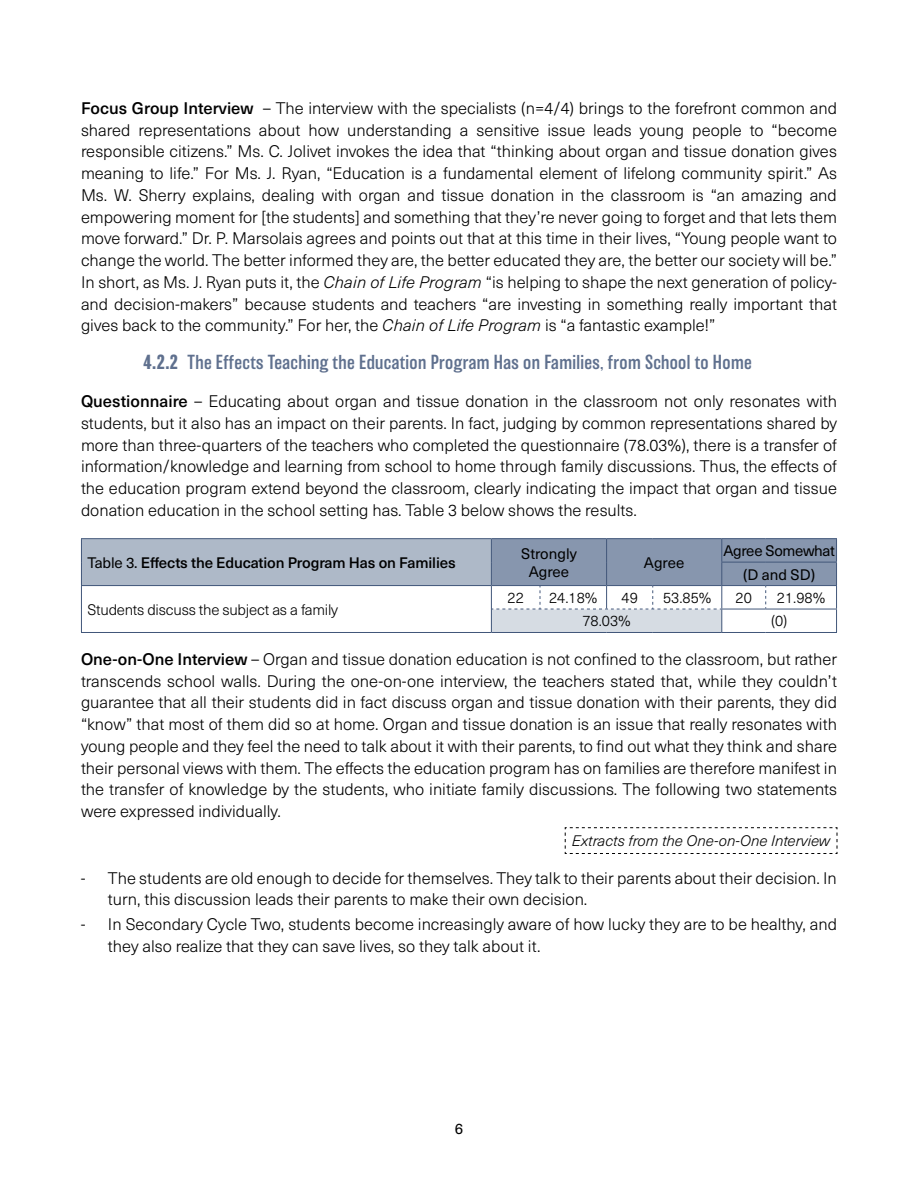
<style>
.page{position:relative;width:918px;height:1188px;background:#fff}
.page>*{position:absolute;margin:0;border:0;box-sizing:border-box;transform-origin:0 0}
.t1{font:300 18.75px "Balboa";letter-spacing:.02em;color:#5f708e}
.t2{font:300 16.5px/21.8px "Neue Haas Unica W1 G";color:#000;text-align:justify}
.t3{font:300 15px "Neue Haas Unica W1 G";letter-spacing:-.015em;color:#000}
.t4{font:500 15px "Neue Haas Unica W1 G";letter-spacing:-.01em;color:#000}
.t5{font:15px/18px "Neue Haas Unica W1 G";letter-spacing:-.005em;color:#000;text-align:center}
.t6{font:italic 300 15px "Neue Haas Unica W1 G";color:#000}
.s1{font-weight:500}
.s2{font-style:italic}
.s3{font-weight:700}
.s4{font-weight:400}
</style>
<div class="page">
<svg style="left:564px;top:827px;width:274px;height:27px"></svg>
<div style="left:81px;top:539px;width:410px;height:47px;background:#aeb9c8"></div>
<hr style="left:81px;top:538px;width:410px;height:1px;background:#42577a">
<hr style="left:491px;top:538px;width:49px;height:1px;background:#42577a">
<hr style="left:540px;top:538px;width:67px;height:1px;background:#42577a">
<hr style="left:607px;top:538px;width:46px;height:1px;background:#42577a">
<hr style="left:653px;top:538px;width:69px;height:1px;background:#42577a">
<hr style="left:722px;top:538px;width:44px;height:1px;background:#42577a">
<hr style="left:766px;top:538px;width:71px;height:1px;background:#42577a">
<hr style="left:81px;top:585px;width:410px;height:1px;background:#42577a">
<svg style="left:81px;top:539px;width:1px;height:93px"></svg>
<hr style="left:81px;top:632px;width:410px;height:1px;background:#42577a">
<hr style="left:491px;top:632px;width:49px;height:1px;background:#42577a">
<hr style="left:540px;top:632px;width:67px;height:1px;background:#42577a">
<hr style="left:607px;top:632px;width:46px;height:1px;background:#42577a">
<hr style="left:653px;top:632px;width:69px;height:1px;background:#42577a">
<hr style="left:722px;top:632px;width:44px;height:1px;background:#42577a">
<hr style="left:766px;top:632px;width:71px;height:1px;background:#42577a">
<svg style="left:491px;top:539px;width:346px;height:93px"></svg>
<p class="t2" style="left:81px;top:96px;width:758px"><span class="s1">Focus Group Interview</span> – The interview with the specialists (n=4/4) brings to the forefront common and shared representations about how understanding a sensitive issue leads young people to “become responsible citizens.” Ms. C. Jolivet invokes the idea that “thinking about organ and tissue donation gives meaning to life.” For Ms. J. Ryan, “Education is a fundamental element of lifelong community spirit.” As Ms. W. Sherry explains, dealing with organ and tissue donation in the classroom is “an amazing and empowering moment for [the students] and something that they’re never going to forget and that lets them move forward.” Dr. P. Marsolais agrees and points out that at this time in their lives, “Young people want to change the world. The better informed they are, the better educated they are, the better our society will be.” In short, as Ms. J. Ryan puts it, the <span class="s2">Chain of Life Program</span> “is helping to shape the next generation of policy&shy;and decision-makers” because students and teachers “are investing in something really important that gives back to the community.” For her, the <span class="s2">Chain of Life Program</span> is “a fantastic example!”</p>
<p class="t1" style="left:144px;top:353px;width:610px"><span class="s3">4.2.2</span> The Effects Teaching the Education Program Has on Families, from School to Home</p>
<p class="t2" style="left:81px;top:390px;width:758px"><span class="s1">Questionnaire</span> – Educating about organ and tissue donation in the classroom not only resonates with students, but it also has an impact on their parents. In fact, judging by common representations shared by more than three-quarters of the teachers who completed the questionnaire (78.03%), there is a transfer of information/knowledge and learning from school to home through family discussions. Thus, the effects of the education program extend beyond the classroom, clearly indicating the impact that organ and tissue donation education in the school setting has. Table 3 below shows the results.</p>
<p class="t4" style="left:87px;top:551px;width:370px"><span class="s4">Table 3.</span> Effects the Education Program Has on Families</p>
<p class="t5" style="left:521px;top:544px;width:57px">Strongly<br>Agree</p>
<p class="t5" style="left:644px;top:553px;width:42px">Agree</p>
<p class="t5" style="left:723px;top:538px;width:113px;line-height:23.4px">Agree Somewhat (D and SD)</p>
<p class="t3" style="left:87px;top:599px;width:252px">Students discuss the subject as a family</p>
<p class="t3" style="left:508px;top:587px;width:18px">22</p>
<p class="t3" style="left:549px;top:587px;width:50px">24.18%</p>
<p class="t3" style="left:622px;top:587px;width:18px">49</p>
<p class="t3" style="left:663px;top:587px;width:50px">53.85%</p>
<p class="t3" style="left:736px;top:587px;width:18px">20</p>
<p class="t3" style="left:777px;top:587px;width:50px">21.98%</p>
<p class="t3" style="left:582px;top:610px;width:50px">78.03%</p>
<p class="t3" style="left:771px;top:610px;width:18px">(0)</p>
<p class="t2" style="left:81px;top:647px;width:758px"><span class="s1">One-on-One Interview</span> – Organ and tissue donation education is not confined to the classroom, but rather transcends school walls. During the one-on-one interview, the teachers stated that, while they couldn’t guarantee that all their students did in fact discuss organ and tissue donation with their parents, they did “know” that most of them did so at home. Organ and tissue donation is an issue that really resonates with young people and they feel the need to talk about it with their parents, to find out what they think and share their personal views with them. The effects the education program has on families are therefore manifest in the transfer of knowledge by the students, who initiate family discussions. The following two statements were expressed individually.</p>
<p class="t6" style="left:572px;top:829px;width:260px">Extracts from the One-on-One Interview</p>
<p class="t2" style="left:108px;top:866px;width:730px;text-indent:-27px">- The students are old enough to decide for themselves. They talk to their parents about their decision. In turn, this discussion leads their parents to make their own decision.</p>
<p class="t2" style="left:108px;top:913px;width:731px;text-indent:-27px">- In Secondary Cycle Two, students become increasingly aware of how lucky they are to be healthy, and they also realize that they can save lives, so they talk about it.</p>
<p class="t5" style="left:455px;top:1119px;width:10px">6</p>
</div>
